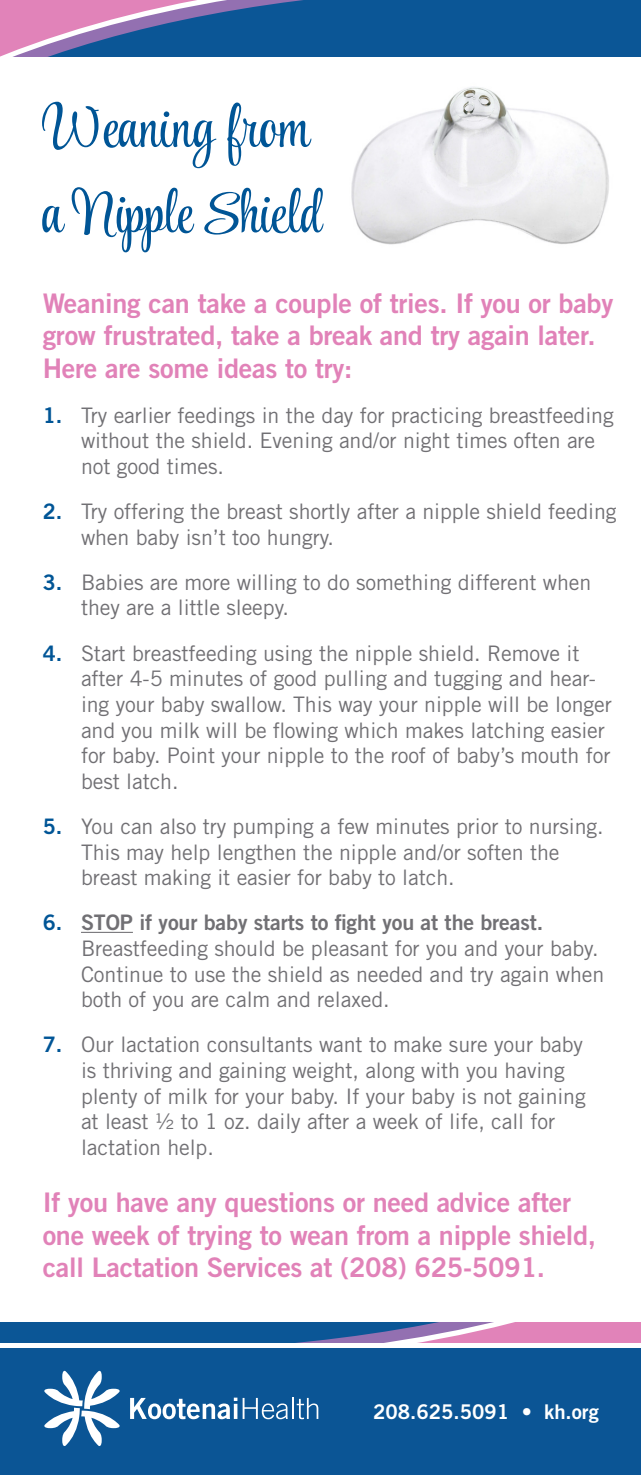
<style>
.page{position:relative;width:641px;height:1477px;background:#fff}
.page>*{position:absolute;margin:0;border:0;box-sizing:border-box;transform-origin:0 0}
.t1{font:58.5px "Style Pro Script";color:#005596}
.t2{font:27px/32.4px "Trade Gothic LT Std Bd 2";letter-spacing:-.01em;color:#e182b8}
.t3{font:21.38px/25.7px "Trade Gothic LT Std";letter-spacing:-.005em;color:#717074}
.t4{font:21.38px "Trade Gothic LT Std Bd 2";letter-spacing:-.005em;color:#717074}
.t5{font:20.25px "Trade Gothic LT Std Bd 2";color:#fff}
.s1{font-family:"Trade Gothic LT Std Bd 2";color:#005596}
.s2{color:#005596}
</style>
<div class="page">
<hr style="left:81px;top:931px;width:52px;height:1px;background:#717074">
<div style="left:0;top:1321px;width:640px;height:21px;background:#0b5696"></div>
<svg style="left:305px;top:1322px;width:335px;height:20px"></svg>
<div style="left:0;top:1348px;width:640px;height:126px;background:#0b5595"></div>
<svg style="left:44px;top:1370px;width:76px;height:75px"></svg>
<svg style="left:130px;top:1397px;width:157px;height:21px"></svg>
<hr style="left:292px;top:1397px;width:2px;height:21px;background:#fff">
<svg style="left:296px;top:1397px;width:22px;height:21px"></svg>
<div style="left:0;top:0;width:640px;height:56px;background:#0b5696"></div>
<svg style="left:0;top:0;width:369px;height:57px"></svg>
<img style="left:351px;top:87px;width:258px;height:158px">
<p class="t1" style="left:41px;top:92px;width:269px">Weaning from</p>
<p class="t1" style="left:41px;top:178px;width:281px">a Nipple Shield</p>
<p class="t2" style="left:43px;top:286px;width:571px">Weaning can take a couple of tries. If you or baby grow frustrated, take a break and try again later.<br>Here are some ideas to try:</p>
<p class="t3" style="left:81px;top:402px;width:533px;text-indent:-38px"><span class="s1">1.</span> Try earlier feedings in the day for practicing breastfeeding without the shield. Evening and/or night times often are not good times.</p>
<p class="t3" style="left:81px;top:498px;width:536px;text-indent:-38px"><span class="s1">2.</span> Try offering the breast shortly after a nipple shield feeding when baby isn’t too hungry.</p>
<p class="t3" style="left:81px;top:569px;width:511px;text-indent:-38px"><span class="s1">3.</span> Babies are more willing to do something different when they are a little sleepy.</p>
<p class="t3" style="left:81px;top:639px;width:532px;text-indent:-38px"><span class="s1">4.</span> Start breastfeeding using the nipple shield. Remove it after 4-5 minutes of good pulling and tugging and hear&shy;ing your baby swallow. This way your nipple will be longer and you milk will be flowing which makes latching easier for baby. Point your nipple to the roof of baby’s mouth for best latch.</p>
<p class="t3" style="left:81px;top:813px;width:523px;text-indent:-38px"><span class="s1">5.</span> You can also try pumping a few minutes prior to nursing.<br>This may help lengthen the nipple and/or soften the breast making it easier for baby to latch.</p>
<p class="t4" style="left:43px;top:909px;width:502px"><span class="s2">6.</span> STOP if your baby starts to fight you at the breast.</p>
<p class="t3" style="left:81px;top:935px;width:524px">Breastfeeding should be pleasant for you and your baby.<br>Continue to use the shield as needed and try again when both of you are calm and relaxed.</p>
<p class="t3" style="left:81px;top:1031px;width:506px;text-indent:-38px"><span class="s1">7.</span> Our lactation consultants want to make sure your baby is thriving and gaining weight, along with you having plenty of milk for your baby. If your baby is not gaining at least ½ to 1 oz. daily after a week of life, call for</p>
<p class="t3" style="left:81px;top:1134px;width:134px">lactation help.</p>
<p class="t2" style="left:43px;top:1185px;width:554px">If you have any questions or need advice after one week of trying to wean from a nipple shield, call Lactation Services at (208) 625-5091.</p>
<p class="t5" style="left:373px;top:1398px;width:227px">208.625.5091 • kh.org</p>
</div>
